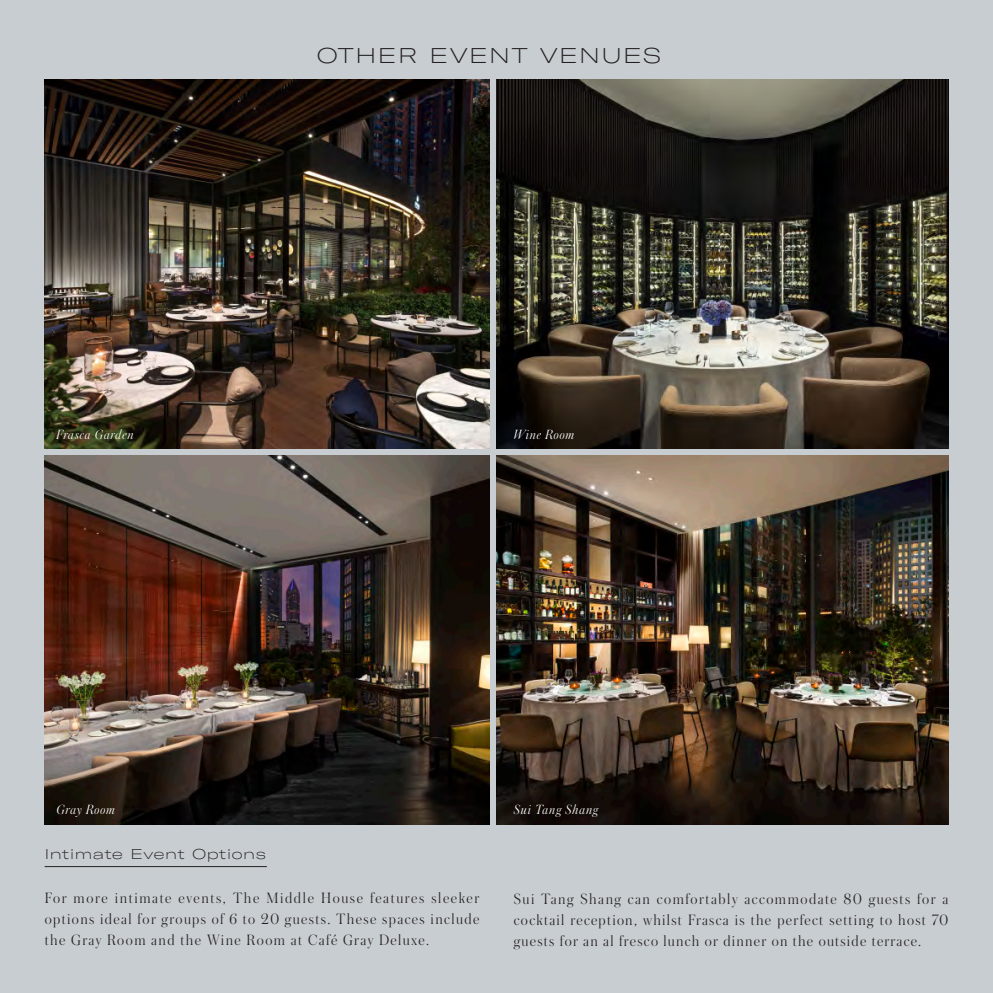
<style>
.page{position:relative;width:993px;height:993px;background:#fff}
.page>*{position:absolute;margin:0;border:0;box-sizing:border-box;transform-origin:0 0}
.t1{font:100 expanded 21px "GT America";letter-spacing:.075em;color:#231f20}
._9_Copy_Eng{font:300 15.75px/21px "Austin";letter-spacing:.08em;color:#231f20;text-align:justify}
._9_Copy_Eng-2{font:italic 300 14px "Austin";letter-spacing:.05em;color:#fff}
.t2{font:100 expanded 14px "GT America";letter-spacing:.05em;color:#231f20}
</style>
<div class="page">
<div style="left:0;top:0;width:992px;height:992px;background:#c8cdd1"></div>
<hr style="left:45px;top:866px;width:222px;height:1px;background:#231f20">
<img style="left:45px;top:455px;width:444px;height:368px">
<img style="left:496px;top:79px;width:451px;height:369px">
<img style="left:496px;top:455px;width:451px;height:368px">
<img style="left:45px;top:79px;width:444px;height:369px">
<p class="_9_Copy_Eng-2" style="left:56px;top:425px;width:79px">Frasca Garden</p>
<p class="_9_Copy_Eng-2" style="left:56px;top:799px;width:60px">Gray Room</p>
<p class="t1" style="left:317px;top:43px;width:345px">OTHER EVENT VENUES</p>
<p class="_9_Copy_Eng-2" style="left:513px;top:425px;width:62px">Wine Room</p>
<p class="_9_Copy_Eng-2" style="left:513px;top:799px;width:86px">Sui Tang Shang</p>
<p class="t2" style="left:45px;top:845px;width:223px">Intimate Event Options</p>
<p class="_9_Copy_Eng" style="left:45px;top:886px;width:436px">For more intimate events, The Middle House features sleeker options ideal for groups of 6 to 20 guests. These spaces include the Gray Room and the Wine Room at Café Gray Deluxe.</p>
<p class="_9_Copy_Eng" style="left:513px;top:887px;width:436px">Sui Tang Shang can comfortably accommodate 80 guests for a cocktail reception, whilst Frasca is the perfect setting to host 70 guests for an al fresco lunch or dinner on the outside terrace.</p>
</div>
